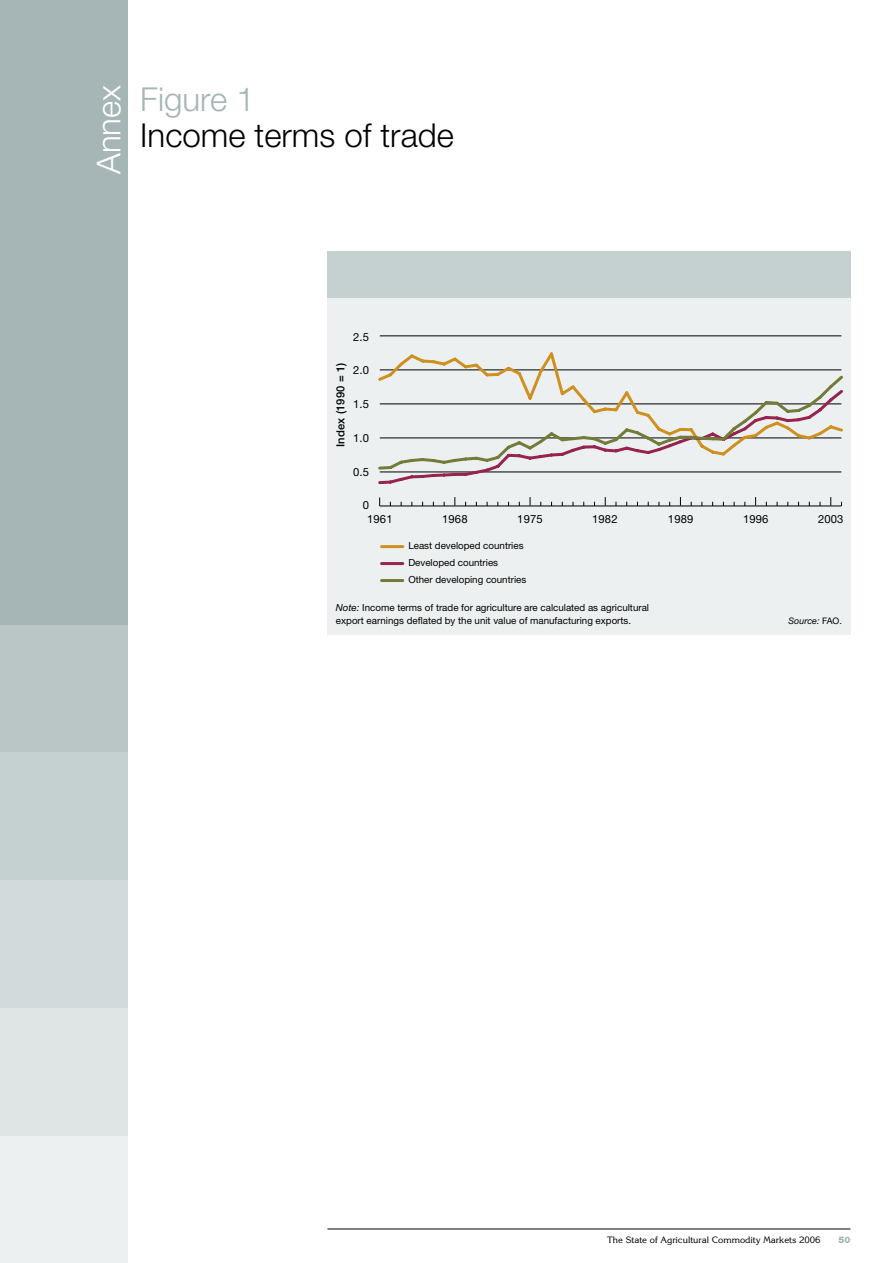
<style>
.page{position:relative;width:893px;height:1263px;background:#fff}
.page>*{position:absolute;margin:0;border:0;box-sizing:border-box;transform-origin:0 0}
.t1{font:300 33px "Helvetica Neue";color:#000}
.t2{font:300 33px "Helvetica Neue";color:#a6b5b5}
.t3{font:300 33px "Helvetica Neue";color:#fff}
.t4{font:11.25px "Helvetica Neue";letter-spacing:.015em;color:#000}
.t5{font:500 11.25px "Helvetica Neue";letter-spacing:.015em;color:#000}
.t6{font:9.75px/17px "Helvetica Neue";color:#000}
.t7{font:9px "Korinna";color:#000}
.t8{font:italic 9px "Helvetica Neue";color:#000}
.t9{font:900 9px "Helvetica Neue";color:#a6b5b5}
.s1{font-style:italic}
.s2{font-style:normal}
</style>
<div class="page">
<div style="left:0;top:0;width:128px;height:625px;background:#a6b5b5"></div>
<div style="left:0;top:1135px;width:128px;height:128px;background:#edf0f0"></div>
<div style="left:0;top:1008px;width:128px;height:127px;background:#dfe5e5"></div>
<div style="left:0;top:880px;width:128px;height:128px;background:#d2dbdb"></div>
<div style="left:0;top:625px;width:128px;height:128px;background:#bac6c6"></div>
<div style="left:0;top:753px;width:128px;height:127px;background:#c5d0d0"></div>
<hr style="left:327px;top:1228px;width:523px;height:1px;background:#000">
<div style="left:327px;top:296px;width:523px;height:339px;background:#edf0f0"></div>
<hr style="left:380px;top:506px;width:461px;height:1px;background:#000">
<hr style="left:380px;top:335px;width:461px;height:1px;background:#000">
<svg style="left:379px;top:352px;width:463px;height:21px"></svg>
<svg style="left:378px;top:472px;width:464px;height:13px"></svg>
<svg style="left:378px;top:373px;width:465px;height:99px"></svg>
<hr style="left:382px;top:545px;width:21px;height:3px;background:#ce9120">
<hr style="left:382px;top:562px;width:21px;height:3px;background:#96244e">
<hr style="left:382px;top:579px;width:21px;height:3px;background:#727c38">
<div style="left:327px;top:251px;width:523px;height:47px;background:#c5d0d0"></div>
<h1 class="t3" style="left:88px;top:174px;width:91px;rotate:-90deg">Annex</h1>
<h1 class="t2" style="left:140px;top:79px;width:116px">Figure 1</h1>
<h1 class="t1" style="left:140px;top:115px;width:315px">Income terms of trade</h1>
<p class="t4" style="left:353px;top:330px;width:17px">2.5</p>
<p class="t4" style="left:353px;top:364px;width:17px">2.0</p>
<p class="t4" style="left:353px;top:397px;width:17px">1.5</p>
<p class="t4" style="left:353px;top:431px;width:17px">1.0</p>
<p class="t4" style="left:353px;top:465px;width:17px">0.5</p>
<p class="t4" style="left:363px;top:499px;width:8px">0</p>
<p class="t5" style="left:334px;top:447px;width:86px;rotate:-90deg">Index (1990 = 1)</p>
<p class="t4" style="left:367px;top:512px;width:27px">1961</p>
<p class="t4" style="left:442px;top:512px;width:27px">1968</p>
<p class="t4" style="left:517px;top:512px;width:27px">1975</p>
<p class="t4" style="left:592px;top:512px;width:27px">1982</p>
<p class="t4" style="left:668px;top:512px;width:27px">1989</p>
<p class="t4" style="left:743px;top:512px;width:27px">1996</p>
<p class="t4" style="left:818px;top:512px;width:27px">2003</p>
<p class="t6" style="left:408px;top:537px;width:119px">Least developed countries<br>Developed countries<br>Other developing countries</p>
<p class="t6" style="left:336px;top:600px;width:315px;line-height:13.5px"><span class="s1">Note:</span> Income terms of trade for agriculture are calculated as agricultural export earnings deflated by the unit value of manufacturing exports.</p>
<p class="t8" style="left:788px;top:616px;width:55px">Source: <span class="s2">FAO.</span></p>
<p class="t7" style="left:607px;top:1234px;width:215px">The State of Agricultural Commodity Markets 2006</p>
<p class="t9" style="left:838px;top:1234px;width:14px">50</p>
</div>
